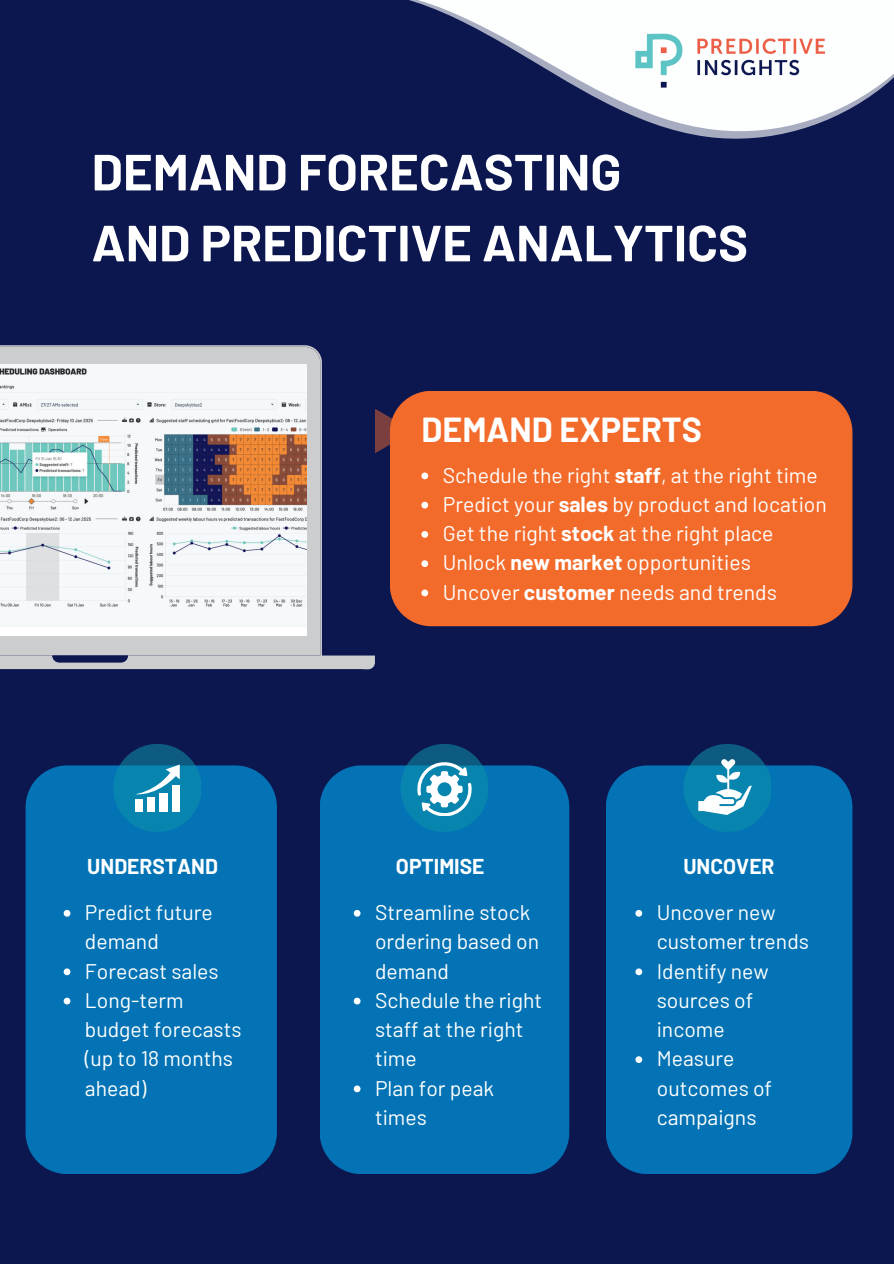
<style>
.page{position:relative;width:894px;height:1264px;background:#fff}
.page>*{position:absolute;margin:0;border:0;box-sizing:border-box;transform-origin:0 0}
.t1{font:700 50.85px/70.8px "Barlow";color:#fff}
.t2{font:700 33.9px "Barlow";color:#fff}
.t3{font:21.15px/29.2px "Barlow";color:#fff}
.t4{font:700 21px "Barlow";color:#fff}
.s1{font-weight:700}
</style>
<div class="page">
<div style="left:0;top:0;width:893px;height:1263px;background:#0c1750"></div>
<svg style="left:409px;top:0;width:484px;height:139px"></svg>
<img style="left:634px;top:23px;width:205px;height:76px">
<div style="left:390px;top:391px;width:462px;height:235px;background:#f36b2b"></div>
<svg style="left:375px;top:409px;width:39px;height:44px;background:#b65434"></svg>
<svg style="left:0;top:345px;width:374px;height:324px;fill:#cccdce"></svg>
<svg style="left:52px;top:655px;width:76px;height:7px"></svg>
<img style="left:0;top:365px;width:306px;height:270px">
<svg style="left:421px;top:472px;width:7px;height:7px"></svg>
<svg style="left:421px;top:502px;width:7px;height:6px"></svg>
<svg style="left:421px;top:531px;width:7px;height:7px"></svg>
<svg style="left:421px;top:560px;width:7px;height:7px"></svg>
<svg style="left:421px;top:589px;width:7px;height:7px"></svg>
<div style="left:26px;top:765px;width:251px;height:408px;background:#0373b5"></div>
<img style="left:113px;top:744px;width:88px;height:87px">
<div style="left:135px;top:798px;width:8px;height:13px;background:#fff"></div>
<div style="left:147px;top:797px;width:8px;height:14px;background:#fff"></div>
<div style="left:159px;top:792px;width:9px;height:19px;background:#fff"></div>
<div style="left:172px;top:785px;width:8px;height:26px;background:#fff"></div>
<svg style="left:135px;top:764px;width:45px;height:31px"></svg>
<div style="left:320px;top:765px;width:249px;height:408px;background:#0373b5"></div>
<img style="left:400px;top:744px;width:88px;height:87px">
<svg style="left:416px;top:759px;width:56px;height:56px;background:#68b0c9"></svg>
<div style="left:606px;top:765px;width:246px;height:408px;background:#0373b5"></div>
<img style="left:683px;top:744px;width:88px;height:87px">
<svg style="left:698px;top:759px;width:53px;height:56px;background:#5eabc6"></svg>
<svg style="left:64px;top:909px;width:6px;height:7px"></svg>
<svg style="left:64px;top:968px;width:6px;height:7px"></svg>
<svg style="left:64px;top:997px;width:6px;height:7px"></svg>
<svg style="left:353px;top:909px;width:7px;height:7px"></svg>
<svg style="left:353px;top:997px;width:7px;height:7px"></svg>
<svg style="left:353px;top:1085px;width:7px;height:7px"></svg>
<svg style="left:635px;top:909px;width:7px;height:7px"></svg>
<svg style="left:635px;top:968px;width:7px;height:7px"></svg>
<svg style="left:635px;top:1056px;width:7px;height:6px"></svg>
<h1 class="t1" style="left:92px;top:136px;width:658px">DEMAND FORECASTING<br>AND PREDICTIVE ANALYTICS</h1>
<h2 class="t2" style="left:421px;top:409px;width:282px">DEMAND EXPERTS</h2>
<p class="t3" style="left:442px;top:460px;width:385px">Schedule the right <span class="s1">staff</span>, at the right time Predict your <span class="s1">sales</span> by product and location Get the right <span class="s1">stock</span> at the right place Unlock <span class="s1">new market</span> opportunities Uncover <span class="s1">customer</span> needs and trends</p>
<p class="t4" style="left:87px;top:853px;width:132px">UNDERSTAND</p>
<p class="t4" style="left:396px;top:853px;width:90px">OPTIMISE</p>
<p class="t3" style="left:85px;top:897px;width:158px">Predict future demand<br>Forecast sales<br>Long-term budget forecasts (up to 18 months ahead)</p>
<p class="t3" style="left:375px;top:897px;width:168px">Streamline stock ordering based on demand<br>Schedule the right staff at the right time<br>Plan for peak times</p>
<p class="t4" style="left:683px;top:853px;width:93px">UNCOVER</p>
<p class="t3" style="left:656px;top:897px;width:154px">Uncover new customer trends<br>Identify new sources of income<br>Measure outcomes of campaigns</p>
</div>
